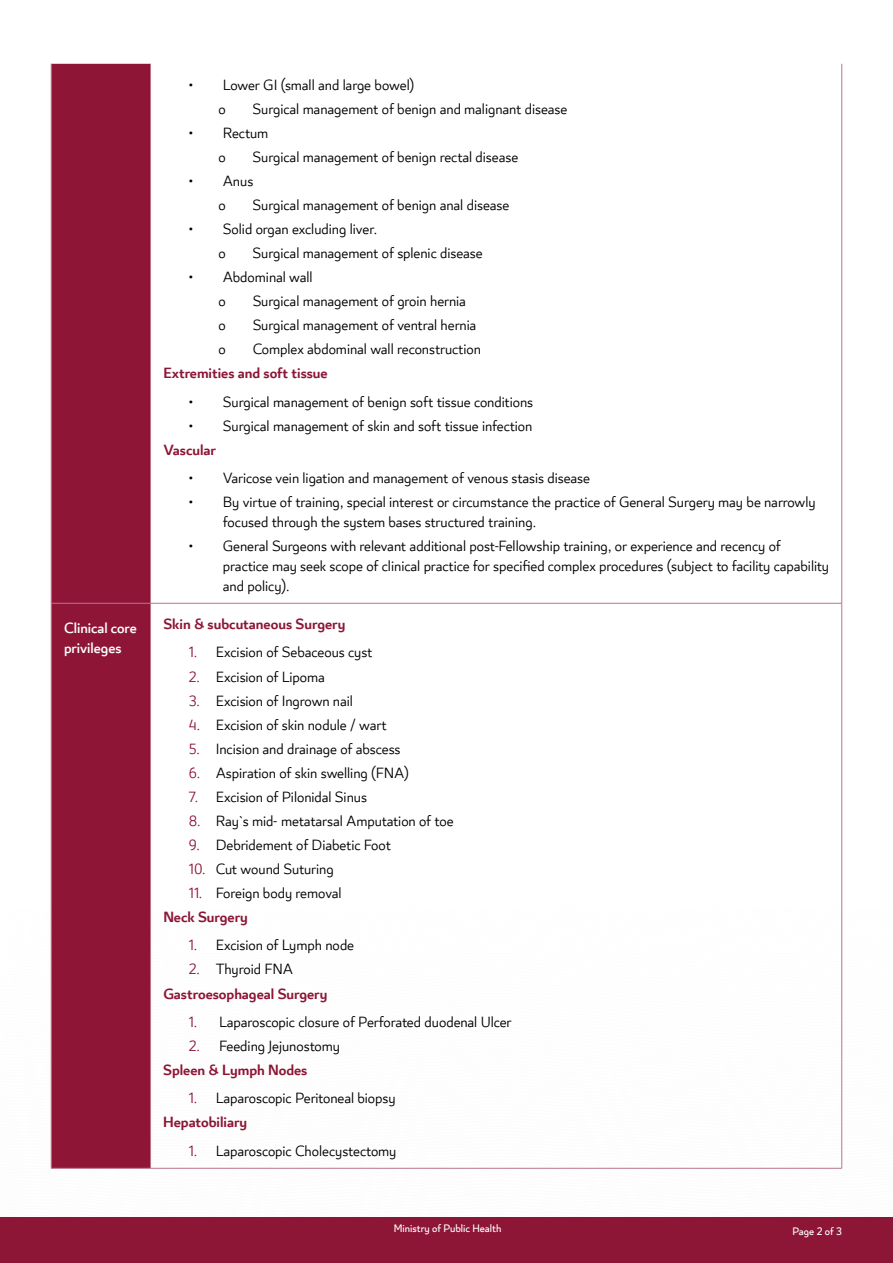
<style>
.page{position:relative;width:893px;height:1263px;background:#fff}
.page>*{position:absolute;margin:0;border:0;box-sizing:border-box;transform-origin:0 0}
.t1{font:300 16.5px/24px "Lusail";color:#000}
.t2{font:600 16.5px/24px "Lusail";color:#8d1637;text-align:center}
.t3{font:500 16.5px/19.8px "Lusail";color:#fff}
.t4{font:12px "Lusail";color:#fff}
.s1{color:#8d1637}
.s2{font-weight:600;color:#8d1637}
.s3{font-weight:300}
.s4{font-weight:300;color:#000}
</style>
<div class="page">
<div style="left:0;top:1217px;width:893px;height:46px;background:#8d1637"></div>
<div style="left:52px;top:64px;width:98px;height:1104px;background:#8e1536"></div>
<hr style="left:841px;top:603px;width:1px;height:565px;background:#ba7688">
<hr style="left:151px;top:1168px;width:691px;height:1px;background:#ba7688">
<hr style="left:841px;top:64px;width:1px;height:539px;background:#ba7688">
<hr style="left:151px;top:603px;width:691px;height:1px;background:#ba7688">
<hr style="left:51px;top:603px;width:1px;height:565px;background:#ba7688">
<hr style="left:150px;top:603px;width:1px;height:565px;background:#ba7688">
<hr style="left:51px;top:1168px;width:100px;height:1px;background:#ba7688">
<hr style="left:51px;top:64px;width:1px;height:539px;background:#ba7688">
<hr style="left:150px;top:64px;width:1px;height:539px;background:#ba7688">
<hr style="left:51px;top:603px;width:100px;height:1px;background:#ba7688">
<p class="t1" style="left:219px;top:73px;width:197px;text-indent:-30px">• Lower GI (small and large bowel) o</p>
<p class="t1" style="left:253px;top:98px;width:316px">Surgical management of benign and malignant disease</p>
<p class="t1" style="left:219px;top:122px;width:51px;text-indent:-30px">• Rectum o</p>
<p class="t1" style="left:253px;top:146px;width:267px">Surgical management of benign rectal disease</p>
<p class="t1" style="left:189px;top:170px;width:66px;text-align:center">• Anus o</p>
<p class="t1" style="left:253px;top:194px;width:258px">Surgical management of benign anal disease</p>
<p class="t1" style="left:219px;top:218px;width:160px;text-indent:-30px">• Solid organ excluding liver. o</p>
<p class="t1" style="left:253px;top:242px;width:232px">Surgical management of splenic disease</p>
<p class="t1" style="left:219px;top:266px;width:96px;text-indent:-30px">• Abdominal wall o</p>
<p class="t1" style="left:253px;top:290px;width:215px">Surgical management of groin hernia</p>
<p class="t1" style="left:219px;top:314px;width:9px">o</p>
<p class="t1" style="left:253px;top:314px;width:225px">Surgical management of ventral hernia</p>
<p class="t1" style="left:219px;top:338px;width:9px">o</p>
<p class="t1" style="left:253px;top:338px;width:230px">Complex abdominal wall reconstruction</p>
<p class="t2" style="left:163px;top:362px;width:166px">Extremities and soft tissue</p>
<p class="t1" style="left:189px;top:390px;width:346px">• Surgical management of benign soft tissue conditions</p>
<p class="t1" style="left:189px;top:415px;width:345px">• Surgical management of skin and soft tissue infection</p>
<p class="t2" style="left:163px;top:439px;width:54px">Vascular</p>
<p class="t1" style="left:189px;top:467px;width:403px">• Varicose vein ligation and management of venous stasis disease</p>
<p class="t1" style="left:223px;top:493px;width:594px;line-height:19.8px;text-indent:-34px">• By virtue of training, special interest or circumstance the practice of General Surgery may be narrowly focused through the system bases structured training.</p>
<p class="t1" style="left:223px;top:537px;width:608px;line-height:19.8px;text-indent:-34px">• General Surgeons with relevant additional post-Fellowship training, or experience and recency of practice may seek scope of clinical practice for specified complex procedures (subject to facility capability and policy).</p>
<p class="t3" style="left:64px;top:619px;width:74px">Clinical core privileges</p>
<p class="t2" style="left:163px;top:613px;width:184px">Skin &amp; subcutaneous Surgery</p>
<p class="t1" style="left:189px;top:641px;width:185px"><span class="s1">1.</span> Excision of Sebaceous cyst</p>
<p class="t1" style="left:189px;top:665px;width:137px"><span class="s1">2.</span> Excision of Lipoma</p>
<p class="t1" style="left:189px;top:689px;width:166px"><span class="s1">3.</span> Excision of Ingrown nail</p>
<p class="t1" style="left:189px;top:713px;width:199px"><span class="s1">4.</span> Excision of skin nodule / wart</p>
<p class="t1" style="left:189px;top:737px;width:213px"><span class="s1">5.</span> Incision and drainage of abscess</p>
<p class="t1" style="left:189px;top:762px;width:222px"><span class="s1">6.</span> Aspiration of skin swelling (FNA)</p>
<p class="t1" style="left:189px;top:786px;width:180px"><span class="s1">7.</span> Excision of Pilonidal Sinus</p>
<p class="t1" style="left:189px;top:810px;width:266px"><span class="s1">8.</span> Ray`s mid- metatarsal Amputation of toe</p>
<p class="t1" style="left:189px;top:834px;width:204px"><span class="s1">9.</span> Debridement of Diabetic Foot</p>
<p class="t1" style="left:189px;top:858px;width:146px"><span class="s1">10.</span> Cut wound Suturing</p>
<p class="t1" style="left:163px;top:882px;width:180px;text-indent:26px"><span class="s1">11.</span> Foreign body removal<br><span class="s2">Neck Surgery</span></p>
<p class="t1" style="left:189px;top:934px;width:167px"><span class="s1">1.</span> Excision of Lymph node</p>
<p class="t2" style="left:163px;top:958px;width:166px"><span class="s3">2.</span> <span class="s4">Thyroid FNA<br></span>Gastroesophageal Surgery</p>
<p class="t1" style="left:189px;top:1011px;width:324px"><span class="s1">1.</span> Laparoscopic closure of Perforated duodenal Ulcer</p>
<p class="t1" style="left:163px;top:1035px;width:178px;text-indent:26px"><span class="s1">2.</span> Feeding Jejunostomy<br><span class="s2">Spleen &amp; Lymph Nodes</span></p>
<p class="t1" style="left:163px;top:1087px;width:234px;text-indent:26px"><span class="s1">1.</span> Laparoscopic Peritoneal biopsy<br><span class="s2">Hepatobiliary</span></p>
<p class="t1" style="left:189px;top:1139px;width:209px"><span class="s1">1.</span> Laparoscopic Cholecystectomy</p>
<p class="t4" style="left:394px;top:1221px;width:109px">Ministry of Public Health</p>
<p class="t4" style="left:792px;top:1224px;width:51px">Page 2 of 3</p>
</div>
